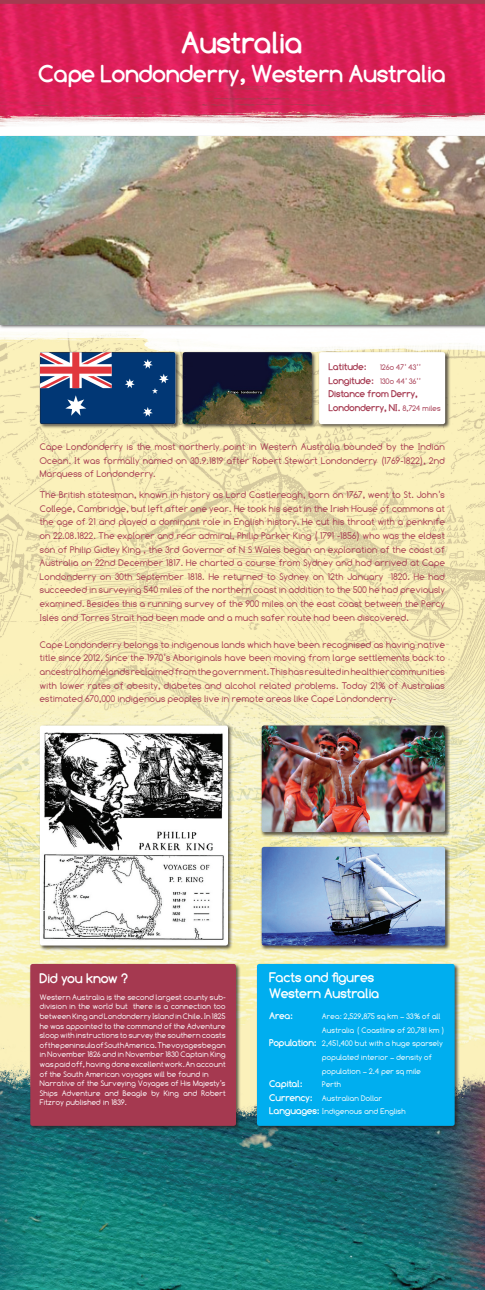
<style>
.page{position:relative;width:485px;height:1290px;background:#fff}
.page>*{position:absolute;margin:0;border:0;box-sizing:border-box;transform-origin:0 0}
.t1{font:700 30px "Comfortaa";color:#fff}
.t2{font:700 24px "Comfortaa";color:#fff}
.t3{font:700 13.6px "Comfortaa";color:#fff}
.t4{font:9.6px/13.6px "Comfortaa";color:#a53950;text-align:justify}
.t5{font:700 9.6px/13.6px "Comfortaa";color:#a53950}
.t6{font:700 9.6px "Comfortaa";color:#fff}
.t7{font:8px/9.6px "Comfortaa";color:#fff;text-align:justify}
.t8{font:8px "Comfortaa";color:#a53950}
.s1{font-weight:700;font-size:9.6px}
.s2{font-weight:400;font-size:8px}
</style>
<div class="page">
<img style="left:0;top:0;width:485px;height:1290px">
<div style="left:0;top:135px;width:485px;height:194px;background:#231f20;opacity:.75"></div>
<img style="left:0;top:136px;width:484px;height:188px">
<div style="left:318px;top:351px;width:132px;height:78px;background:#231f20;opacity:.75"></div>
<div style="left:319px;top:352px;width:126px;height:72px;background:#fff;border-radius:2px"></div>
<div style="left:39px;top:351px;width:141px;height:78px;background:#231f20;opacity:.75"></div>
<svg style="left:40px;top:352px;width:135px;height:72px;background:#385080"></svg>
<div style="left:181px;top:351px;width:136px;height:78px;background:#231f20;opacity:.75"></div>
<img style="left:183px;top:352px;width:129px;height:72px">
<div style="left:29px;top:963px;width:212px;height:168px;background:#231f20;opacity:.75"></div>
<div style="left:30px;top:964px;width:206px;height:162px;background:#a53950;border-radius:2px"></div>
<div style="left:256px;top:963px;width:204px;height:168px;background:#231f20;opacity:.75"></div>
<div style="left:257px;top:964px;width:197px;height:162px;background:#00aeef;border-radius:2px"></div>
<div style="left:39px;top:724px;width:194px;height:227px;background:#231f20;opacity:.75"></div>
<img style="left:40px;top:725px;width:188px;height:220px">
<div style="left:260px;top:724px;width:190px;height:113px;background:#231f20;opacity:.75"></div>
<img style="left:262px;top:725px;width:183px;height:107px">
<div style="left:260px;top:846px;width:190px;height:105px;background:#231f20;opacity:.75"></div>
<img style="left:262px;top:847px;width:183px;height:98px">
<p class="t1" style="left:182px;top:25px;width:123px">Australia</p>
<p class="t2" style="left:39px;top:60px;width:409px">Cape Londonderry, Western Australia</p>
<p class="t5" style="left:329px;top:360px;width:39px">Latitude:</p>
<p class="t8" style="left:380px;top:363px;width:42px">126o 47’ 43’’</p>
<p class="t8" style="left:329px;top:377px;width:94px"><span class="s1">Longitude:</span> 130o 44’ 36’’</p>
<p class="t5" style="left:329px;top:387px;width:114px">Distance from Derry,<br>Londonderry, NI. <span class="s2">8,724 miles</span></p>
<p class="t4" style="left:40px;top:440px;width:407px">Cape Londonderry is the most northerly point in Western Australia bounded by the Indian Ocean. It was formally named on 30.9.1819 after Robert Stewart Londonderry (1769-1822), 2nd Marquess of Londonderry.</p>
<p class="t4" style="left:40px;top:488px;width:407px">The British statesman, known in history as Lord Castlereagh, born on 1767, went to St. John’s College, Cambridge, but left after one year. He took his seat in the Irish House of commons at the age of 21 and played a dominant role in English history. He cut his throat with a penknife on 22.08.1822. The explorer and rear admiral, Philip Parker King ( 1791 -1856) who was the eldest son of Philip Gidley King , the 3rd Governor of N S Wales began an exploration of the coast of Australia on 22nd December 1817. He charted a course from Sydney and had arrived at Cape Londonderry on 30th September 1818. He returned to Sydney on 12th January 1820. He had succeeded in surveying 540 miles of the northern coast in addition to the 500 he had previously examined. Besides this a running survey of the 900 miles on the east coast between the Percy Isles and Torres Strait had been made and a much safer route had been discovered.</p>
<p class="t4" style="left:40px;top:638px;width:407px">Cape Londonderry belongs to indigenous lands which have been recognised as having native title since 2012. Since the 1970’s Aboriginals have been moving from large settlements back to ancestral homelands reclaimed from the government. This has resulted in healthier communities with lower rates of obesity, diabetes and alcohol related problems. Today 21% of Australias estimated 670,000 indigenous peoples live in remote areas like Cape Londonderry-</p>
<p class="t3" style="left:40px;top:970px;width:89px">Did you know ?</p>
<p class="t7" style="left:40px;top:992px;width:187px">Western Australia is the second largest county sub&shy;division in the world but there is a connection too between King and Londonderry Island in Chile. In 1825 he was appointed to the command of the Adventure sloop with instructions to survey the southern coasts of the peninsula of South America. The voyages began in November 1826 and in November 1830 Captain King was paid off, having done excellent work. An account of the South American voyages will be found in</p>
<p class="t7" style="left:40px;top:1078px;width:187px">Narrative of the Surveying Voyages of His Majesty’s Ships Adventure and Beagle by King and Robert Fitzroy published in 1839.</p>
<p class="t3" style="left:269px;top:969px;width:106px">Facts and figures</p>
<p class="t3" style="left:269px;top:986px;width:111px">Western Australia</p>
<p class="t6" style="left:269px;top:1010px;width:25px">Area:</p>
<p class="t7" style="left:322px;top:1009px;width:124px;line-height:13.6px">Area: 2,529,875 sq km – 33% of all<br>Australia ( Coastline of 20,781 km )</p>
<p class="t7" style="left:322px;top:1037px;width:122px;line-height:13.6px;text-align:left;text-indent:-53px"><span class="s1">Population:</span> 2,451,400 but with a huge sparsely populated interior – density of population – 2.4 per sq mile</p>
<p class="t6" style="left:269px;top:1078px;width:34px">Capital:</p>
<p class="t7" style="left:322px;top:1079px;width:21px">Perth</p>
<p class="t7" style="left:269px;top:1093px;width:115px"><span class="s1">Currency:</span> Australian Dollar</p>
<p class="t7" style="left:269px;top:1107px;width:138px"><span class="s1">Languages:</span> Indigenous and English</p>
</div>
